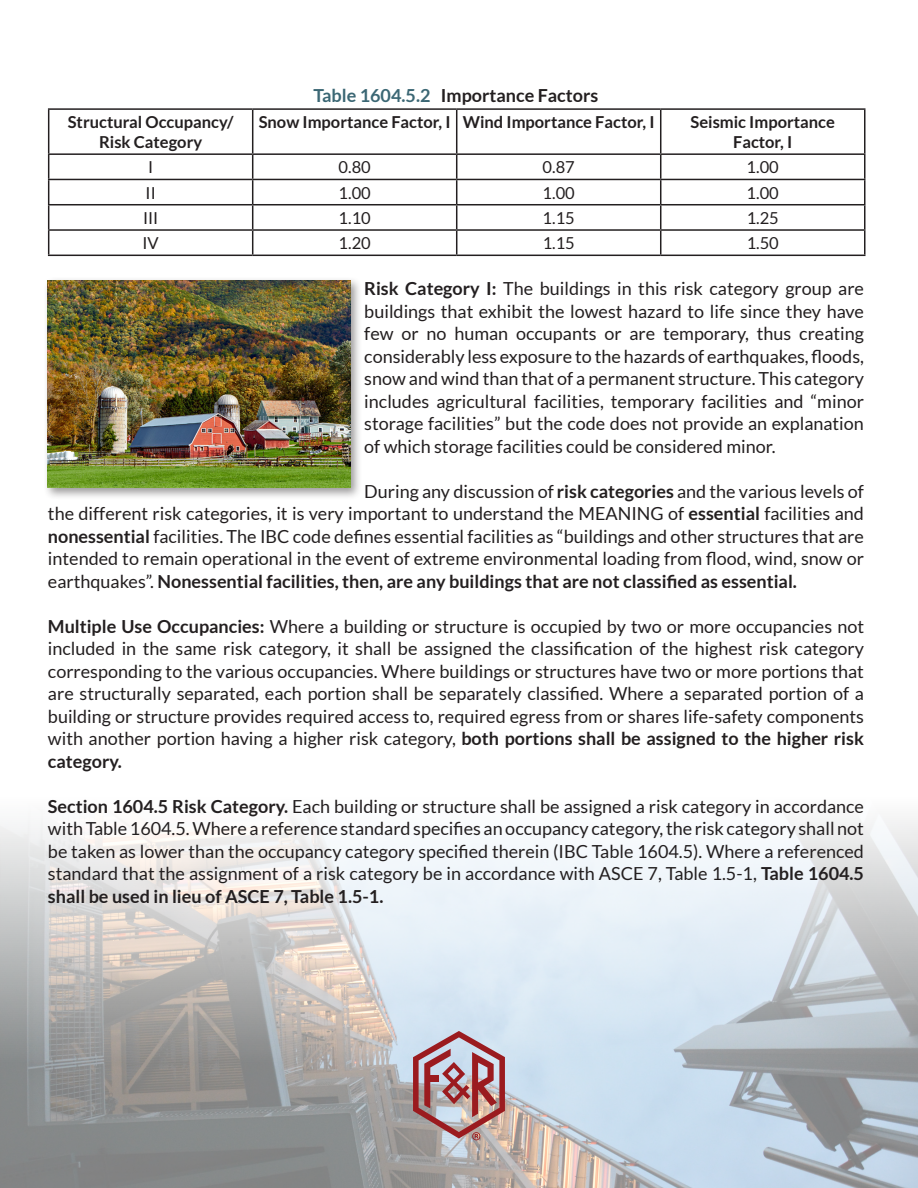
<style>
.page{position:relative;width:918px;height:1188px;background:#fff}
.page>*{position:absolute;margin:0;border:0;box-sizing:border-box;transform-origin:0 0}
.t1{font:18px/22.5px "Lato";color:#231f20;text-align:justify}
.t2{font:700 18px "Lato";color:#231f20}
.t3{font:700 16.5px/19.8px "Lato";color:#231f20;text-align:center}
.t4{font:16.5px "Lato";color:#231f20}
.s1{color:#3b6774}
.s2{font-weight:700}
</style>
<div class="page">
<img style="left:0;top:818px;width:918px;height:370px">
<hr style="left:48px;top:108px;width:205px;height:2px;background:#231f20">
<hr style="left:48px;top:110px;width:1px;height:43px;background:#231f20">
<hr style="left:253px;top:108px;width:204px;height:2px;background:#231f20">
<hr style="left:252px;top:110px;width:1px;height:43px;background:#231f20">
<hr style="left:457px;top:108px;width:204px;height:2px;background:#231f20">
<hr style="left:456px;top:110px;width:1px;height:43px;background:#231f20">
<hr style="left:661px;top:108px;width:204px;height:2px;background:#231f20">
<hr style="left:660px;top:110px;width:1px;height:43px;background:#231f20">
<hr style="left:864px;top:110px;width:2px;height:43px;background:#231f20">
<hr style="left:48px;top:153px;width:205px;height:2px;background:#231f20">
<hr style="left:253px;top:153px;width:204px;height:2px;background:#231f20">
<hr style="left:457px;top:153px;width:204px;height:2px;background:#231f20">
<hr style="left:661px;top:153px;width:204px;height:2px;background:#231f20">
<hr style="left:864px;top:155px;width:2px;height:24px;background:#231f20">
<hr style="left:48px;top:179px;width:205px;height:1px;background:#231f20">
<hr style="left:253px;top:179px;width:204px;height:1px;background:#231f20">
<hr style="left:457px;top:179px;width:204px;height:1px;background:#231f20">
<hr style="left:661px;top:179px;width:204px;height:1px;background:#231f20">
<hr style="left:864px;top:180px;width:2px;height:24px;background:#231f20">
<hr style="left:48px;top:204px;width:205px;height:1px;background:#231f20">
<hr style="left:253px;top:204px;width:204px;height:1px;background:#231f20">
<hr style="left:457px;top:204px;width:204px;height:1px;background:#231f20">
<hr style="left:661px;top:204px;width:204px;height:1px;background:#231f20">
<hr style="left:864px;top:205px;width:2px;height:24px;background:#231f20">
<hr style="left:48px;top:229px;width:205px;height:2px;background:#231f20">
<svg style="left:48px;top:155px;width:1px;height:100px"></svg>
<hr style="left:253px;top:229px;width:204px;height:2px;background:#231f20">
<svg style="left:252px;top:155px;width:1px;height:100px"></svg>
<hr style="left:457px;top:229px;width:204px;height:2px;background:#231f20">
<svg style="left:456px;top:155px;width:1px;height:100px"></svg>
<hr style="left:661px;top:229px;width:204px;height:2px;background:#231f20">
<svg style="left:660px;top:155px;width:1px;height:100px"></svg>
<hr style="left:864px;top:231px;width:2px;height:24px;background:#231f20">
<hr style="left:48px;top:255px;width:205px;height:1px;background:#231f20">
<hr style="left:253px;top:255px;width:204px;height:1px;background:#231f20">
<hr style="left:457px;top:255px;width:204px;height:1px;background:#231f20">
<hr style="left:661px;top:255px;width:204px;height:1px;background:#231f20">
<div style="left:44px;top:276px;width:319px;height:224px;background:#231f20;opacity:.45"></div>
<img style="left:48px;top:281px;width:303px;height:207px">
<svg style="left:413px;top:1031px;width:92px;height:109px;background:#b58e93"></svg>
<p class="t2" style="left:314px;top:85px;width:286px"><span class="s1">Table 1604.5.2</span> Importance Factors</p>
<p class="t3" style="left:68px;top:112px;width:167px">Structural Occupancy/<br>Risk Category</p>
<p class="t3" style="left:259px;top:112px;width:397px">Snow Importance Factor, I Wind Importance Factor, I</p>
<p class="t3" style="left:691px;top:112px;width:146px">Seismic Importance<br>Factor, I</p>
<p class="t4" style="left:148px;top:158px;width:7px">I</p>
<p class="t4" style="left:339px;top:158px;width:34px">0.80</p>
<p class="t4" style="left:543px;top:158px;width:34px">0.87</p>
<p class="t4" style="left:747px;top:158px;width:34px">1.00</p>
<p class="t4" style="left:146px;top:184px;width:12px">II</p>
<p class="t4" style="left:339px;top:184px;width:34px">1.00</p>
<p class="t4" style="left:543px;top:184px;width:34px">1.00</p>
<p class="t4" style="left:747px;top:184px;width:34px">1.00</p>
<p class="t4" style="left:143px;top:209px;width:17px">III</p>
<p class="t4" style="left:339px;top:209px;width:34px">1.10</p>
<p class="t4" style="left:543px;top:209px;width:34px">1.15</p>
<p class="t4" style="left:747px;top:209px;width:34px">1.25</p>
<p class="t4" style="left:143px;top:234px;width:18px">IV</p>
<p class="t4" style="left:339px;top:234px;width:34px">1.20</p>
<p class="t4" style="left:543px;top:234px;width:34px">1.15</p>
<p class="t4" style="left:747px;top:234px;width:34px">1.50</p>
<p class="t1" style="left:364px;top:277px;width:501px"><span class="s2">Risk Category I:</span> The buildings in this risk category group are buildings that exhibit the lowest hazard to life since they have few or no human occupants or are temporary, thus creating considerably less exposure to the hazards of earthquakes, floods, snow and wind than that of a permanent structure. This category includes agricultural facilities, temporary facilities and “minor storage facilities” but the code does not provide an explanation of which storage facilities could be considered minor.</p>
<p class="t1" style="left:48px;top:480px;width:818px;text-indent:316px">During any discussion of <span class="s2">risk categories</span> and the various levels of the different risk categories, it is very important to understand the MEANING of <span class="s2">essential</span> facilities and <span class="s2">nonessential</span> facilities. The IBC code defines essential facilities as “buildings and other structures that are intended to remain operational in the event of extreme environmental loading from flood, wind, snow or earthquakes”. <span class="s2">Nonessential facilities, then, are any buildings that are not classified as essential.</span></p>
<p class="t1" style="left:48px;top:615px;width:818px"><span class="s2">Multiple Use Occupancies:</span> Where a building or structure is occupied by two or more occupancies not included in the same risk category, it shall be assigned the classification of the highest risk category corresponding to the various occupancies. Where buildings or structures have two or more portions that are structurally separated, each portion shall be separately classified. Where a separated portion of a building or structure provides required access to, required egress from or shares life-safety components with another portion having a higher risk category, <span class="s2">both portions shall be assigned to the higher risk category.</span></p>
<p class="t1" style="left:48px;top:795px;width:818px"><span class="s2">Section 1604.5 Risk Category.</span> Each building or structure shall be assigned a risk category in accordance with Table 1604.5. Where a reference standard specifies an occupancy category, the risk category shall not be taken as lower than the occupancy category specified therein (IBC Table 1604.5). Where a referenced standard that the assignment of a risk category be in accordance with ASCE 7, Table 1.5-1, <span class="s2">Table 1604.5 shall be used in lieu of ASCE 7, Table 1.5-1.</span></p>
</div>
